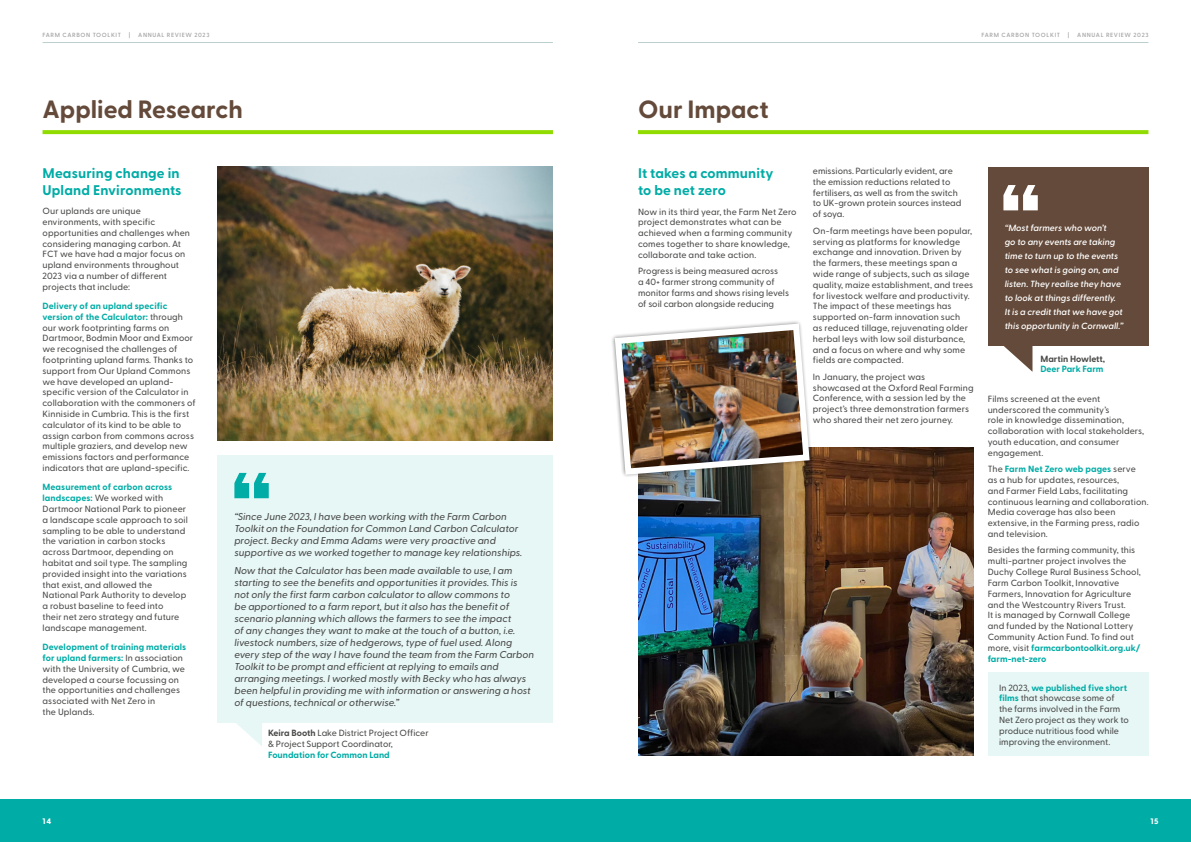
<style>
.page{position:relative;width:1191px;height:842px;background:#fff}
.page>*{position:absolute;margin:0;border:0;box-sizing:border-box;transform-origin:0 0}
.t1{font:700 25px "Greycliff CF";color:#644a3a}
.t2{font:700 14px/16.8px "Greycliff CF";letter-spacing:.01em;color:#00aca6}
.t3{font:italic 500 10px/12px "Greycliff CF";color:#4a4a49}
.t4{font:500 9px/10.8px "Greycliff CF";letter-spacing:.01em;color:#4a4a49}
.t5{font:italic 600 9px/14px "Greycliff CF";color:#fff}
.t6{font:700 9px/10.8px "Greycliff CF";color:#4a4a49}
.t7{font:800 8px "Greycliff CF";color:#fff}
.t8{font:600 6px "Greycliff CF";letter-spacing:.11em;color:#a4a4a4}
.s1{font-weight:700;color:#00aca6}
.s2{font-weight:700}
.s3{color:#00aca6}
</style>
<div class="page">
<svg style="left:43px;top:130px;width:510px;height:4px;background:#93dd08"></svg>
<svg style="left:638px;top:130px;width:510px;height:4px;background:#93dd08"></svg>
<div style="left:217px;top:455px;width:336px;height:268px;background:#e6f7f6"></div>
<svg style="left:234px;top:473px;width:35px;height:25px"></svg>
<svg style="left:236px;top:723px;width:26px;height:23px"></svg>
<img style="left:217px;top:167px;width:335px;height:274px">
<div style="left:987px;top:167px;width:161px;height:179px;background:#644a3a"></div>
<svg style="left:1004px;top:346px;width:28px;height:26px"></svg>
<svg style="left:1003px;top:185px;width:34px;height:25px"></svg>
<div style="left:987px;top:672px;width:161px;height:84px;background:#e6f7f6"></div>
<img style="left:638px;top:447px;width:335px;height:309px">
<img style="left:612px;top:321px;width:202px;height:158px">
<div style="left:595px;top:799px;width:596px;height:43px;background:#00aca6"></div>
<div style="left:0;top:799px;width:595px;height:43px;background:#00aca6"></div>
<hr style="left:638px;top:42px;width:510px;height:1px;background:#bbd1cf">
<hr style="left:43px;top:42px;width:510px;height:1px;background:#bbd1cf">
<p class="t8" style="left:43px;top:30px;width:80px">FARM CARBON TOOLKIT</p>
<p class="t8" style="left:129px;top:30px;width:3px">|</p>
<p class="t8" style="left:138px;top:30px;width:73px">ANNUAL REVIEW 2023</p>
<p class="t8" style="left:981px;top:30px;width:80px">FARM CARBON TOOLKIT</p>
<p class="t8" style="left:1068px;top:30px;width:3px">|</p>
<p class="t8" style="left:1077px;top:30px;width:73px">ANNUAL REVIEW 2023</p>
<p class="t1" style="left:43px;top:90px;width:202px">Applied Research</p>
<p class="t1" style="left:638px;top:90px;width:132px">Our Impact</p>
<p class="t2" style="left:43px;top:164px;width:140px">Measuring change in<br>Upland Environments</p>
<p class="t4" style="left:43px;top:205px;width:149px">Our uplands are unique environments, with specific opportunities and challenges when considering managing carbon. At<br>FCT we have had a major focus on upland environments throughout<br>2023 via a number of different projects that include:</p>
<p class="t4" style="left:43px;top:300px;width:155px"><span class="s1">Delivery of an upland specific version of the Calculator:</span> through our work footprinting farms on Dartmoor, Bodmin Moor and Exmoor we recognised the challenges of footprinting upland farms. Thanks to support from Our Upland Commons we have developed an upland&shy;specific version of the Calculator in collaboration with the commoners of Kinniside in Cumbria. This is the first calculator of its kind to be able to assign carbon from commons across multiple graziers, and develop new emissions factors and performance indicators that are upland-specific.</p>
<p class="t4" style="left:43px;top:481px;width:147px"><span class="s1">Measurement of carbon across landscapes:</span> We worked with<br>Dartmoor National Park to pioneer a landscape scale approach to soil sampling to be able to understand the variation in carbon stocks across Dartmoor, depending on habitat and soil type. The sampling provided insight into the variations that exist, and allowed the<br>National Park Authority to develop a robust baseline to feed into<br>their net zero strategy and future landscape management.</p>
<p class="t4" style="left:43px;top:641px;width:145px"><span class="s1">Development of training materials for upland farmers:</span> In association with the University of Cumbria, we developed a course focussing on the opportunities and challenges associated with Net Zero in<br>the Uplands.</p>
<p class="t3" style="left:234px;top:510px;width:289px">“Since June 2023, I have been working with the Farm Carbon Toolkit on the Foundation for Common Land Carbon Calculator project. Becky and Emma Adams were very proactive and supportive as we worked together to manage key relationships.</p>
<p class="t3" style="left:234px;top:563px;width:301px">Now that the Calculator has been made available to use, I am starting to see the benefits and opportunities it provides. This is not only the first farm carbon calculator to allow commons to<br>be apportioned to a farm report, but it also has the benefit of scenario planning which allows the farmers to see the impact<br>of any changes they want to make at the touch of a button, i.e. livestock numbers, size of hedgerows, type of fuel used. Along every step of the way I have found the team from the Farm Carbon Toolkit to be prompt and efficient at replying to emails and arranging meetings. I worked mostly with Becky who has always been helpful in providing me with information or answering a host of questions, technical or otherwise.”</p>
<p class="t4" style="left:268px;top:727px;width:162px"><span class="s2">Keira Booth</span> Lake District Project Officer &amp; Project Support Coordinator,<br><span class="s1">Foundation for Common Land</span></p>
<p class="t2" style="left:638px;top:164px;width:137px">It takes a community to be net zero</p>
<p class="t4" style="left:638px;top:205px;width:160px">Now in its third year, the Farm Net Zero project demonstrates what can be achieved when a farming community comes together to share knowledge, collaborate and take action.</p>
<p class="t4" style="left:638px;top:265px;width:152px">Progress is being measured across<br>a 40+ farmer strong community of monitor farms and shows rising levels of soil carbon alongside reducing</p>
<p class="t4" style="left:813px;top:165px;width:150px">emissions. Particularly evident, are the emission reductions related to fertilisers, as well as from the switch to UK-grown protein sources instead of soya.</p>
<p class="t4" style="left:813px;top:225px;width:162px">On-farm meetings have been popular, serving as platforms for knowledge exchange and innovation. Driven by the farmers, these meetings span a wide range of subjects, such as silage quality, maize establishment, and trees for livestock welfare and productivity.<br>The impact of these meetings has supported on-farm innovation such<br>as reduced tillage, rejuvenating older herbal leys with low soil disturbance, and a focus on where and why some fields are compacted.</p>
<p class="t4" style="left:813px;top:371px;width:162px">In January, the project was showcased at the Oxford Real Farming Conference, with a session led by the project’s three demonstration farmers who shared their net zero journey.</p>
<p class="t5" style="left:1004px;top:220px;width:120px">“Most farmers who won’t<br>go to any events are taking time to turn up to the events to see what is going on, and listen. They realise they have to look at things differently.<br>It is a credit that we have got this opportunity in Cornwall.”</p>
<p class="t6" style="left:1040px;top:353px;width:66px">Martin Howlett,<br><span class="s3">Deer Park Farm</span></p>
<p class="t4" style="left:987px;top:393px;width:158px">Films screened at the event underscored the community’s<br>role in knowledge dissemination, collaboration with local stakeholders, youth education, and consumer engagement.</p>
<p class="t4" style="left:987px;top:463px;width:162px">The <span class="s1">Farm Net Zero web pages</span> serve<br>as a hub for updates, resources,<br>and Farmer Field Labs, facilitating continuous learning and collaboration.<br>Media coverage has also been extensive, in the Farming press, radio and television.</p>
<p class="t4" style="left:987px;top:544px;width:155px">Besides the farming community, this multi-partner project involves the Duchy College Rural Business School, Farm Carbon Toolkit, Innovative Farmers, Innovation for Agriculture and the Westcountry Rivers Trust.<br>It is managed by Cornwall College and funded by the National Lottery Community Action Fund. To find out more, visit <span class="s1">farmcarbontoolkit.org.uk/ farm-net-zero</span></p>
<p class="t4" style="left:999px;top:681px;width:131px">In 2023, <span class="s1">we published five short films</span> that showcase some of the farms involved in the Farm<br>Net Zero project as they work to produce nutritious food while improving the environment.</p>
<p class="t7" style="left:43px;top:815px;width:10px">14</p>
<p class="t7" style="left:1150px;top:815px;width:10px">15</p>
</div>
